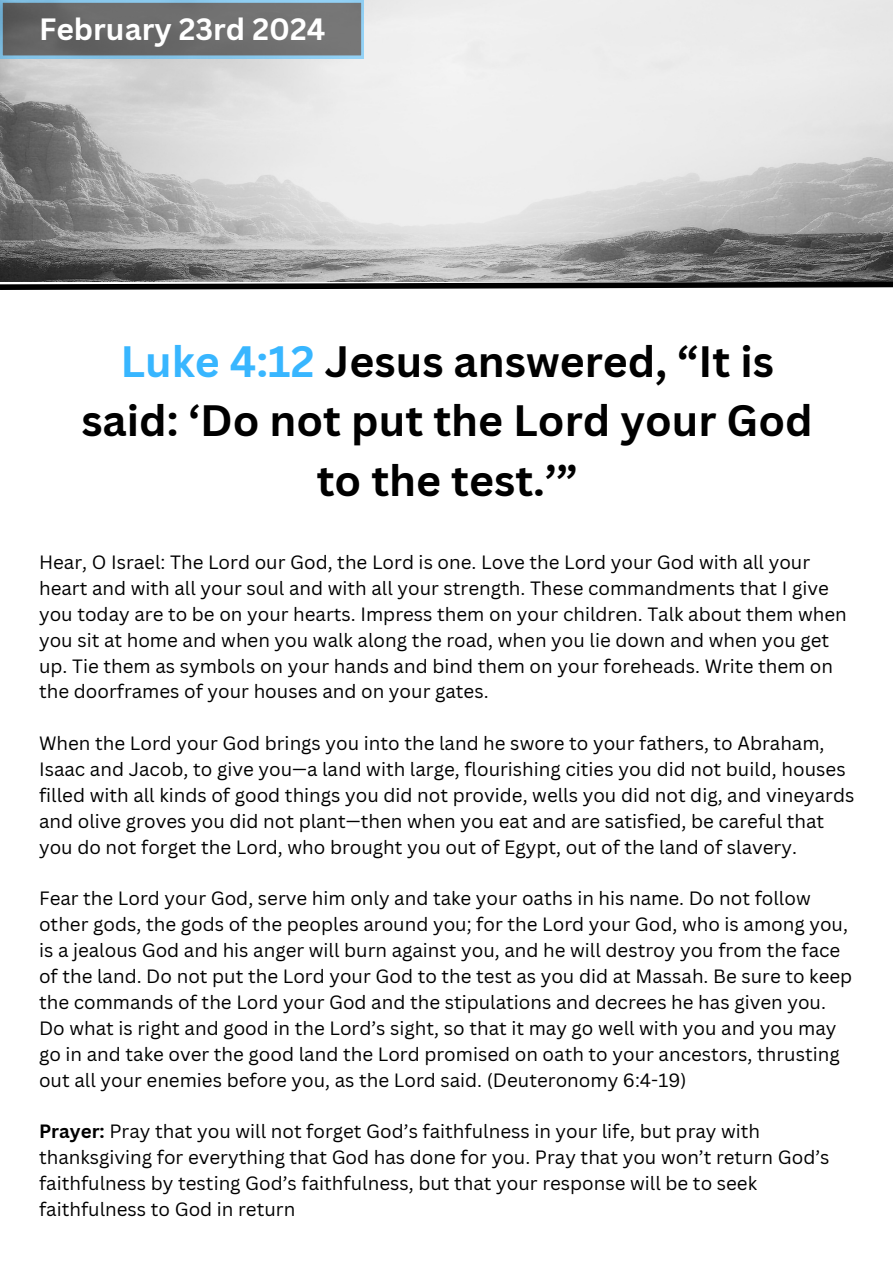
<style>
.page{position:relative;width:893px;height:1263px;background:#fff}
.page>*{position:absolute;margin:0;border:0;box-sizing:border-box;transform-origin:0 0}
.t1{font:700 42.75px/59.6px "Canva Sans";color:#000;text-align:center}
.t2{font:700 30px "Canva Sans";color:#fff}
.t3{font:18.75px/25.9px "Canva Sans";color:#000}
.s1{color:#38b6ff}
.s2{font-weight:700}
</style>
<div class="page">
<img style="left:0;top:0;width:893px;height:279px">
<svg style="left:0;top:279px;width:893px;height:11px;background:#5b5b5b"></svg>
<svg style="left:0;top:0;width:364px;height:58px;background:#6e7579"></svg>
<p class="t2" style="left:39px;top:8px;width:288px">February 23rd 2024</p>
<h2 class="t1" style="left:81px;top:330px;width:733px"><span class="s1">Luke 4:12</span> Jesus answered, “It is said: ‘Do not put the Lord your God to the test.’”</h2>
<h1 class="t3" style="left:39px;top:549px;width:809px">Hear, O Israel: The Lord our God, the Lord is one. Love the Lord your God with all your heart and with all your soul and with all your strength. These commandments that I give you today are to be on your hearts. Impress them on your children. Talk about them when you sit at home and when you walk along the road, when you lie down and when you get up. Tie them as symbols on your hands and bind them on your foreheads. Write them on the doorframes of your houses and on your gates.</h1>
<p class="t3" style="left:39px;top:730px;width:817px">When the Lord your God brings you into the land he swore to your fathers, to Abraham, Isaac and Jacob, to give you—a land with large, flourishing cities you did not build, houses filled with all kinds of good things you did not provide, wells you did not dig, and vineyards and olive groves you did not plant—then when you eat and are satisfied, be careful that you do not forget the Lord, who brought you out of Egypt, out of the land of slavery.</p>
<p class="t3" style="left:39px;top:885px;width:814px">Fear the Lord your God, serve him only and take your oaths in his name. Do not follow other gods, the gods of the peoples around you; for the Lord your God, who is among you, is a jealous God and his anger will burn against you, and he will destroy you from the face of the land. Do not put the Lord your God to the test as you did at Massah. Be sure to keep the commands of the Lord your God and the stipulations and decrees he has given you.<br>Do what is right and good in the Lord’s sight, so that it may go well with you and you may go in and take over the good land the Lord promised on oath to your ancestors, thrusting out all your enemies before you, as the Lord said. (Deuteronomy 6:4-19)</p>
<p class="t3" style="left:39px;top:1118px;width:792px"><span class="s2">Prayer:</span> Pray that you will not forget God’s faithfulness in your life, but pray with thanksgiving for everything that God has done for you. Pray that you won’t return God’s faithfulness by testing God’s faithfulness, but that your response will be to seek faithfulness to God in return</p>
</div>
